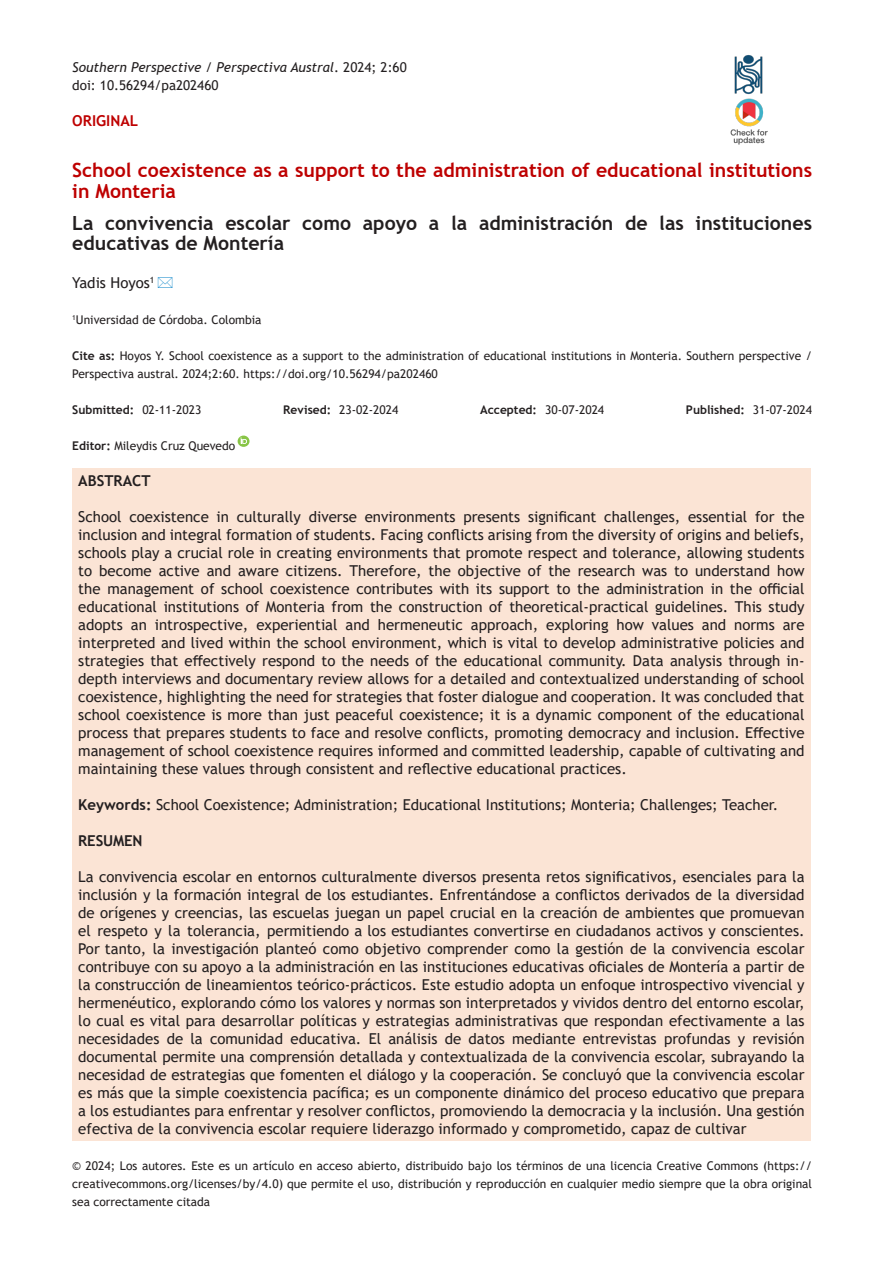
<style>
.page{position:relative;width:893px;height:1263px;background:#fff}
.page>*{position:absolute;margin:0;border:0;box-sizing:border-box;transform-origin:0 0}
.t1{font:700 19.5px/19.5px "Trebuchet MS";color:#231f20}
.t2{font:700 19.5px/21px "Trebuchet MS";color:#be0000}
.Body_Text{font:15px/18px "Trebuchet MS";color:#231f20;text-align:justify}
.Body_Text-2{font:700 15px "Trebuchet MS";color:#231f20}
.t3{font:700 15px "Trebuchet MS";color:#be0000}
.t4{font:italic 13.5px "Trebuchet MS";color:#231f20}
.t5{font:13.5px "Trebuchet MS";color:#231f20}
.Heading_1{font:12px/18px "Trebuchet MS";color:#231f20;text-align:justify}
.Body_Text-3{font:12px "Trebuchet MS";color:#231f20}
.Heading_1-2{font:700 12px "Trebuchet MS";color:#231f20}
.s1{font-style:normal}
.s2{font-weight:700}
.s3{font-weight:400}
</style>
<div class="page">
<img style="left:734px;top:55px;width:29px;height:40px">
<img style="left:730px;top:98px;width:38px;height:47px">
<div style="left:72px;top:468px;width:739px;height:672px;background:#fbe4d5"></div>
<svg style="left:238px;top:436px;width:12px;height:11px"></svg>
<p class="t4" style="left:72px;top:59px;width:336px">Southern Perspective / Perspectiva Austral<span class="s1">. 2024; 2:60</span></p>
<p class="t5" style="left:72px;top:77px;width:148px">doi: 10.56294/pa202460</p>
<p class="t3" style="left:72px;top:111px;width:67px">ORIGINAL</p>
<p class="t2" style="left:72px;top:159px;width:741px">School coexistence as a support to the administration of educational institutions in Monteria</p>
<p class="t1" style="left:72px;top:214px;width:741px">La convivencia escolar como apoyo a la administración de las instituciones educativas de Montería</p>
<p class="Body_Text" style="left:72px;top:274px;width:84px">Yadis Hoyos<sup>1</sup></p>
<p class="Body_Text-3" style="left:72px;top:312px;width:191px"><sup>1</sup>Universidad de Córdoba. Colombia</p>
<p class="Heading_1" style="left:72px;top:347px;width:741px"><span class="s2">Cite as:</span> Hoyos Y. School coexistence as a support to the administration of educational institutions in Monteria. Southern perspective /<br>Perspectiva austral. 2024;2:60. https://doi.org/10.56294/pa202460</p>
<p class="Heading_1-2" style="left:72px;top:402px;width:131px">Submitted: <span class="s3">02-11-2023</span></p>
<p class="Heading_1" style="left:283px;top:401px;width:117px"><span class="s2">Revised:</span> 23-02-2024</p>
<p class="Heading_1" style="left:480px;top:401px;width:126px"><span class="s2">Accepted:</span> 30-07-2024</p>
<p class="Heading_1-2" style="left:686px;top:402px;width:128px">Published: <span class="s3">31-07-2024</span></p>
<p class="Body_Text-3" style="left:72px;top:438px;width:165px"><span class="s2">Editor:</span> Mileydis Cruz Quevedo</p>
<p class="Body_Text-2" style="left:78px;top:471px;width:74px">ABSTRACT</p>
<p class="Body_Text" style="left:78px;top:508px;width:728px">School coexistence in culturally diverse environments presents significant challenges, essential for the inclusion and integral formation of students. Facing conflicts arising from the diversity of origins and beliefs, schools play a crucial role in creating environments that promote respect and tolerance, allowing students to become active and aware citizens. Therefore, the objective of the research was to understand how the management of school coexistence contributes with its support to the administration in the official educational institutions of Monteria from the construction of theoretical-practical guidelines. This study adopts an introspective, experiential and hermeneutic approach, exploring how values and norms are interpreted and lived within the school environment, which is vital to develop administrative policies and strategies that effectively respond to the needs of the educational community. Data analysis through in&shy;depth interviews and documentary review allows for a detailed and contextualized understanding of school coexistence, highlighting the need for strategies that foster dialogue and cooperation. It was concluded that school coexistence is more than just peaceful coexistence; it is a dynamic component of the educational process that prepares students to face and resolve conflicts, promoting democracy and inclusion. Effective management of school coexistence requires informed and committed leadership, capable of cultivating and maintaining these values through consistent and reflective educational practices.</p>
<p class="Body_Text" style="left:78px;top:796px;width:701px"><span class="s2">Keywords:</span> School Coexistence; Administration; Educational Institutions; Monteria; Challenges; Teacher.</p>
<p class="Body_Text-2" style="left:78px;top:831px;width:66px">RESUMEN</p>
<p class="Body_Text" style="left:78px;top:868px;width:728px">La convivencia escolar en entornos culturalmente diversos presenta retos significativos, esenciales para la inclusión y la formación integral de los estudiantes. Enfrentándose a conflictos derivados de la diversidad de orígenes y creencias, las escuelas juegan un papel crucial en la creación de ambientes que promuevan el respeto y la tolerancia, permitiendo a los estudiantes convertirse en ciudadanos activos y conscientes.<br>Por tanto, la investigación planteó como objetivo comprender como la gestión de la convivencia escolar contribuye con su apoyo a la administración en las instituciones educativas oficiales de Montería a partir de la construcción de lineamientos teórico-prácticos. Este estudio adopta un enfoque introspectivo vivencial y hermenéutico, explorando cómo los valores y normas son interpretados y vividos dentro del entorno escolar, lo cual es vital para desarrollar políticas y estrategias administrativas que respondan efectivamente a las necesidades de la comunidad educativa. El análisis de datos mediante entrevistas profundas y revisión documental permite una comprensión detallada y contextualizada de la convivencia escolar, subrayando la necesidad de estrategias que fomenten el diálogo y la cooperación. Se concluyó que la convivencia escolar es más que la simple coexistencia pacífica; es un componente dinámico del proceso educativo que prepara a los estudiantes para enfrentar y resolver conflictos, promoviendo la democracia y la inclusión. Una gestión efectiva de la convivencia escolar requiere liderazgo informado y comprometido, capaz de cultivar</p>
<p class="Heading_1" style="left:72px;top:1157px;width:741px">© 2024; Los autores. Este es un artículo en acceso abierto, distribuido bajo los términos de una licencia Creative Commons (https:// creativecommons.org/licenses/by/4.0) que permite el uso, distribución y reproducción en cualquier medio siempre que la obra original sea correctamente citada</p>
</div>
